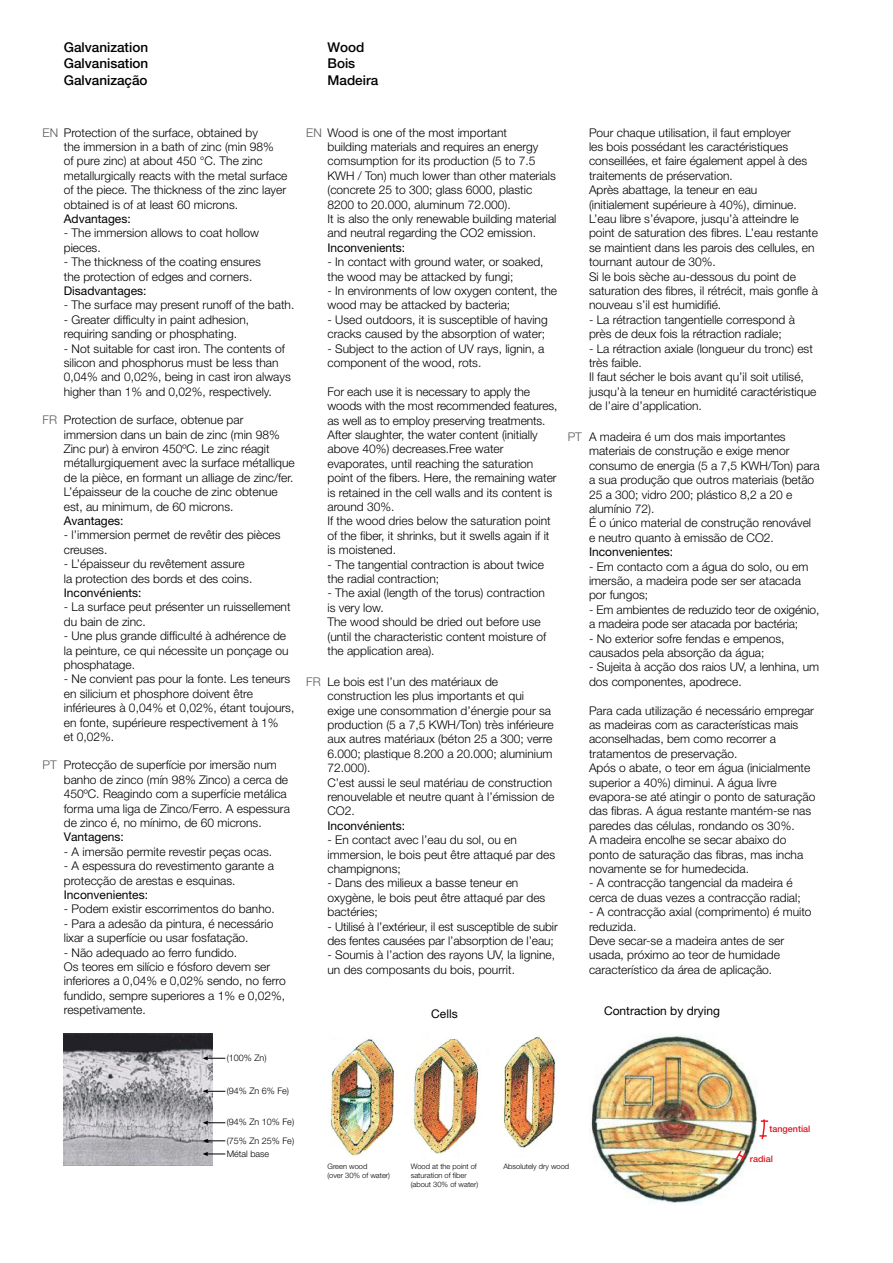
<style>
.page{position:relative;width:893px;height:1263px;background:#fff}
.page>*{position:absolute;margin:0;border:0;box-sizing:border-box;transform-origin:0 0}
.t1{font:500 13.5px/16.2px "Helvetica Neue LT Pro";color:#000;text-align:justify}
.t2{font:300 12px/14.4px "Helvetica Neue LT Pro";color:#000}
.t3{font:12px "Helvetica Neue LT Pro";color:#000}
.t4{font:300 12px "Helvetica Neue LT Pro";color:#58595b}
.t5{font:300 9px/18.3px "Helvetica Neue LT Pro";color:#000}
.t6{font:500 9px "Helvetica Neue LT Pro";color:#d71920}
.t7{font:300 7.5px/9px "Helvetica Neue LT Pro";color:#000}
</style>
<div class="page">
<img style="left:64px;top:1033px;width:148px;height:133px">
<svg style="left:203px;top:1056px;width:22px;height:4px"></svg>
<svg style="left:203px;top:1089px;width:22px;height:4px"></svg>
<svg style="left:203px;top:1121px;width:22px;height:4px"></svg>
<svg style="left:203px;top:1139px;width:22px;height:4px"></svg>
<svg style="left:203px;top:1152px;width:22px;height:4px"></svg>
<img style="left:330px;top:1036px;width:226px;height:120px">
<img style="left:590px;top:1035px;width:167px;height:168px">
<svg style="left:734px;top:1118px;width:35px;height:45px"></svg>
<p class="t1" style="left:64px;top:39px;width:86px">Galvanization Galvanisation Galvanização</p>
<p class="t1" style="left:327px;top:39px;width:52px;text-align:left">Wood<br>Bois<br>Madeira</p>
<p class="t2" style="left:64px;top:125px;width:225px">Protection of the surface, obtained by<br>the immersion in a bath of zinc (min 98%<br>of pure zinc) at about 450 °C. The zinc metallurgically reacts with the metal surface of the piece. The thickness of the zinc layer obtained is of at least 60 microns.</p>
<p class="t3" style="left:64px;top:212px;width:68px">Advantages:</p>
<p class="t2" style="left:64px;top:226px;width:197px">- The immersion allows to coat hollow pieces.</p>
<p class="t2" style="left:64px;top:254px;width:198px">- The thickness of the coating ensures the protection of edges and corners.</p>
<p class="t3" style="left:64px;top:284px;width:84px">Disadvantages:</p>
<p class="t2" style="left:64px;top:298px;width:232px">- The surface may present runoff of the bath.</p>
<p class="t2" style="left:64px;top:312px;width:187px">- Greater difficulty in paint adhesion, requiring sanding or phosphating.</p>
<p class="t2" style="left:64px;top:341px;width:228px">- Not suitable for cast iron. The contents of silicon and phosphorus must be less than 0,04% and 0,02%, being in cast iron always higher than 1% and 0,02%, respectively.</p>
<p class="t4" style="left:43px;top:125px;width:17px">EN</p>
<p class="t2" style="left:327px;top:125px;width:230px">Wood is one of the most important<br>building materials and requires an energy comsumption for its production (5 to 7.5<br>KWH / Ton) much lower than other materials (concrete 25 to 300; glass 6000, plastic 8200 to 20.000, aluminum 72.000).<br>It is also the only renewable building material and neutral regarding the CO2 emission.</p>
<p class="t3" style="left:327px;top:240px;width:79px">Inconvenients:</p>
<p class="t2" style="left:327px;top:254px;width:218px">- In contact with ground water, or soaked, the wood may be attacked by fungi;</p>
<p class="t2" style="left:327px;top:283px;width:231px">- In environments of low oxygen content, the wood may be attacked by bacteria;</p>
<p class="t2" style="left:327px;top:312px;width:222px">- Used outdoors, it is susceptible of having cracks caused by the absorption of water;</p>
<p class="t2" style="left:327px;top:341px;width:218px">- Subject to the action of UV rays, lignin, a component of the wood, rots.</p>
<p class="t2" style="left:327px;top:384px;width:231px">For each use it is necessary to apply the woods with the most recommended features, as well as to employ preserving treatments.<br>After slaughter, the water content (initially above 40%) decreases.Free water evaporates, until reaching the saturation point of the fibers. Here, the remaining water is retained in the cell walls and its content is around 30%.<br>If the wood dries below the saturation point of the fiber, it shrinks, but it swells again if it is moistened.</p>
<p class="t2" style="left:327px;top:557px;width:218px">- The tangential contraction is about twice the radial contraction;</p>
<p class="t2" style="left:327px;top:586px;width:220px">- The axial (length of the torus) contraction is very low.<br>The wood should be dried out before use (until the characteristic content moisture of the application area).</p>
<p class="t2" style="left:327px;top:674px;width:228px">Le bois est l’un des matériaux de construction les plus importants et qui<br>exige une consommation d’énergie pour sa production (5 a 7,5 KWH/Ton) très inférieure aux autres matériaux (béton 25 a 300; verre 6.000; plastique 8.200 a 20.000; aluminium 72.000).<br>C’est aussi le seul matériau de construction renouvelable et neutre quant à l’émission de CO2.</p>
<p class="t3" style="left:327px;top:818px;width:79px">Inconvénients:</p>
<p class="t2" style="left:327px;top:832px;width:229px">- En contact avec l’eau du sol, ou en immersion, le bois peut être attaqué par des champignons;</p>
<p class="t2" style="left:327px;top:876px;width:219px">- Dans des milieux a basse teneur en oxygène, le bois peut être attaqué par des bactéries;</p>
<p class="t2" style="left:327px;top:919px;width:232px">- Utilisé à l’extérieur, il est susceptible de subir des fentes causées par l’absorption de l’eau;</p>
<p class="t2" style="left:327px;top:948px;width:229px">- Soumis à l’action des rayons UV, la lignine, un des composants du bois, pourrit.</p>
<p class="t4" style="left:306px;top:125px;width:17px">EN</p>
<p class="t2" style="left:64px;top:412px;width:232px">Protection de surface, obtenue par immersion dans un bain de zinc (min 98% Zinc pur) à environ 450ºC. Le zinc réagit métallurgiquement avec la surface métallique de la pièce, en formant un alliage de zinc/fer.<br>L’épaisseur de la couche de zinc obtenue est, au minimum, de 60 microns.</p>
<p class="t3" style="left:64px;top:513px;width:61px">Avantages:</p>
<p class="t2" style="left:64px;top:528px;width:218px">- l’immersion permet de revêtir des pièces creuses.</p>
<p class="t2" style="left:64px;top:556px;width:190px">- L’épaisseur du revêtement assure la protection des bords et des coins.</p>
<p class="t3" style="left:64px;top:585px;width:79px">Inconvénients:</p>
<p class="t2" style="left:64px;top:600px;width:228px">- La surface peut présenter un ruissellement du bain de zinc.</p>
<p class="t2" style="left:64px;top:628px;width:226px">- Une plus grande difficulté à adhérence de la peinture, ce qui nécessite un ponçage ou phosphatage.</p>
<p class="t2" style="left:64px;top:672px;width:232px">- Ne convient pas pour la fonte. Les teneurs en silicium et phosphore doivent être inférieures à 0,04% et 0,02%, étant toujours, en fonte, supérieure respectivement à 1%<br>et 0,02%.</p>
<p class="t2" style="left:64px;top:758px;width:228px">Protecção de superfície por imersão num banho de zinco (mín 98% Zinco) a cerca de 450ºC. Reagindo com a superfície metálica forma uma liga de Zinco/Ferro. A espessura de zinco é, no mínimo, de 60 microns.</p>
<p class="t3" style="left:64px;top:830px;width:62px">Vantagens:</p>
<p class="t2" style="left:64px;top:844px;width:210px">- A imersão permite revestir peças ocas.</p>
<p class="t2" style="left:64px;top:858px;width:212px">- A espessura do revestimento garante a protecção de arestas e esquinas.</p>
<p class="t3" style="left:64px;top:887px;width:86px">Inconvenientes:</p>
<p class="t2" style="left:64px;top:902px;width:212px">- Podem existir escorrimentos do banho.</p>
<p class="t2" style="left:64px;top:916px;width:211px">- Para a adesão da pintura, é necessário lixar a superfície ou usar fosfatação.</p>
<p class="t2" style="left:64px;top:945px;width:223px">- Não adequado ao ferro fundido.<br>Os teores em silício e fósforo devem ser inferiores a 0,04% e 0,02% sendo, no ferro fundido, sempre superiores a 1% e 0,02%, respetivamente.</p>
<p class="t4" style="left:43px;top:413px;width:16px">FR</p>
<p class="t4" style="left:306px;top:674px;width:16px">FR</p>
<p class="t4" style="left:43px;top:758px;width:16px">PT</p>
<p class="t3" style="left:431px;top:1006px;width:28px">Cells</p>
<p class="t2" style="left:589px;top:125px;width:230px">Pour chaque utilisation, il faut employer<br>les bois possédant les caractéristiques conseillées, et faire également appel à des traitements de préservation.<br>Après abattage, la teneur en eau (initialement supérieure à 40%), diminue.<br>L’eau libre s’évapore, jusqu’à atteindre le point de saturation des fibres. L’eau restante se maintient dans les parois des cellules, en tournant autour de 30%.<br>Si le bois sèche au-dessous du point de saturation des fibres, il rétrécit, mais gonfle à nouveau s’il est humidifié.</p>
<p class="t2" style="left:589px;top:312px;width:207px">- La rétraction tangentielle correspond à près de deux fois la rétraction radiale;</p>
<p class="t2" style="left:589px;top:341px;width:229px">- La rétraction axiale (longueur du tronc) est très faible.<br>Il faut sécher le bois avant qu’il soit utilisé, jusqu’à la teneur en humidité caractéristique de l’aire d’application.</p>
<p class="t2" style="left:589px;top:429px;width:232px">A madeira é um dos mais importantes materiais de construção e exige menor consumo de energia (5 a 7,5 KWH/Ton) para a sua produção que outros materiais (betão 25 a 300; vidro 200; plástico 8,2 a 20 e alumínio 72).<br>É o único material de construção renovável e neutro quanto à emissão de CO2.</p>
<p class="t3" style="left:589px;top:545px;width:86px">Inconvenientes:</p>
<p class="t2" style="left:589px;top:559px;width:221px">- Em contacto com a água do solo, ou em imersão, a madeira pode ser ser atacada por fungos;</p>
<p class="t2" style="left:589px;top:602px;width:232px">- Em ambientes de reduzido teor de oxigénio, a madeira pode ser atacada por bactéria;</p>
<p class="t2" style="left:589px;top:631px;width:197px">- No exterior sofre fendas e empenos, causados pela absorção da água;</p>
<p class="t2" style="left:589px;top:660px;width:232px">- Sujeita à acção dos raios UV, a lenhina, um dos componentes, apodrece.</p>
<p class="t2" style="left:589px;top:703px;width:228px">Para cada utilização é necessário empregar as madeiras com as características mais aconselhadas, bem como recorrer a tratamentos de preservação.<br>Após o abate, o teor em água (inicialmente superior a 40%) diminui. A água livre evapora-se até atingir o ponto de saturação das fibras. A água restante mantém-se nas paredes das células, rondando os 30%.<br>A madeira encolhe se secar abaixo do ponto de saturação das fibras, mas incha novamente se for humedecida.</p>
<p class="t2" style="left:589px;top:876px;width:213px">- A contracção tangencial da madeira é cerca de duas vezes a contracção radial;</p>
<p class="t2" style="left:589px;top:904px;width:224px">- A contracção axial (comprimento) é muito reduzida.<br>Deve secar-se a madeira antes de ser usada, próximo ao teor de humidade característico da área de aplicação.</p>
<p class="t4" style="left:568px;top:429px;width:16px">PT</p>
<p class="t3" style="left:604px;top:1003px;width:118px">Contraction by drying</p>
<p class="t5" style="left:227px;top:1048px;width:41px">(100% Zn)</p>
<p class="t5" style="left:227px;top:1081px;width:64px">(94% Zn 6% Fe)</p>
<p class="t5" style="left:227px;top:1113px;width:69px">(94% Zn 10% Fe) (75% Zn 25% Fe)</p>
<p class="t5" style="left:227px;top:1145px;width:44px">Métal base</p>
<p class="t7" style="left:327px;top:1162px;width:64px">Green wood<br>(over 30% of water)</p>
<p class="t7" style="left:411px;top:1162px;width:69px">Wood at the point of saturation of fiber (about 30% of water)</p>
<p class="t7" style="left:504px;top:1162px;width:67px">Absolutely dry wood</p>
<p class="t6" style="left:769px;top:1124px;width:43px">tangential</p>
<p class="t6" style="left:750px;top:1154px;width:25px">radial</p>
</div>
